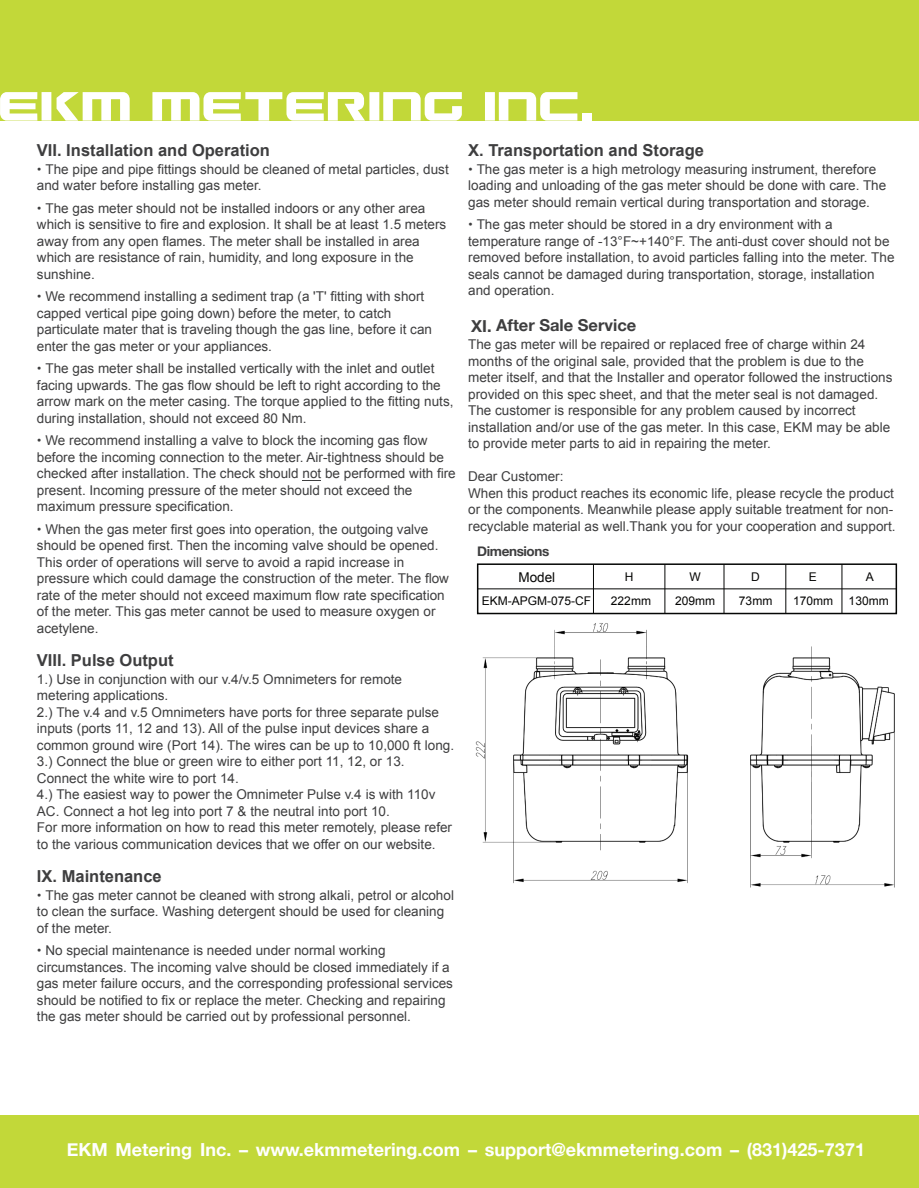
<style>
.page{position:relative;width:919px;height:1188px;background:#fff}
.page>*{position:absolute;margin:0;border:0;box-sizing:border-box;transform-origin:0 0}
.t1{font:700 18px "Helvetica Neue";color:#fff}
.t2{font:700 16.5px "Arial";color:#3e3e3f}
.t3{font:700 16.5px "Helvetica Neue";color:#3e3e3f}
.t4{font:13.5px/16.5px "Arial";color:#3e3e3f}
.t5{font:700 13.5px "Helvetica Neue";letter-spacing:-.03em;color:#3e3e3f}
.t6{font:13.5px "Arial";color:#050504}
.t7{font:12px "Arial";color:#050504}
.s1{font-family:"Helvetica Neue"}
</style>
<div class="page">
<div style="left:0;top:0;width:918px;height:120px;background:#c2d839"></div>
<svg style="left:0;top:92px;width:130px;height:29px"></svg>
<svg style="left:152px;top:92px;width:309px;height:29px"></svg>
<svg style="left:485px;top:92px;width:92px;height:29px"></svg>
<div style="left:581px;top:113px;width:10px;height:8px;background:#fff"></div>
<svg style="left:302px;top:480px;width:19px;height:1px"></svg>
<div style="left:477px;top:563px;width:419px;height:51px;border:2px solid #050605"></div>
<hr style="left:477px;top:588px;width:419px;height:1px;background:#050605">
<hr style="left:593px;top:564px;width:1px;height:50px;background:#050605">
<hr style="left:664px;top:564px;width:1px;height:50px;background:#050605">
<hr style="left:723px;top:564px;width:1px;height:50px;background:#050605">
<hr style="left:785px;top:564px;width:1px;height:50px;background:#050605">
<hr style="left:841px;top:564px;width:1px;height:50px;background:#050605">
<div style="left:0;top:1115px;width:918px;height:73px;background:#c2d839"></div>
<img style="left:475px;top:623px;width:420px;height:265px">
<p class="t2" style="left:37px;top:144px;width:234px">VII. Installation and Operation</p>
<p class="t4" style="left:37px;top:162px;width:413px"><span class="s1">•</span> The pipe and pipe fittings should be cleaned of metal particles, dust and water before installing gas meter.</p>
<p class="t4" style="left:37px;top:201px;width:410px"><span class="s1">•</span> The gas meter should not be installed indoors or any other area which is sensitive to fire and explosion. It shall be at least 1.5 meters away from any open flames. The meter shall be installed in area which are resistance of rain, humidity, and long exposure in the sunshine.</p>
<p class="t4" style="left:37px;top:290px;width:396px"><span class="s1">•</span> We recommend installing a sediment trap (a 'T' fitting with short capped vertical pipe going down) before the meter, to catch particulate mater that is traveling though the gas line, before it can enter the gas meter or your appliances.</p>
<p class="t4" style="left:37px;top:362px;width:418px"><span class="s1">•</span> The gas meter shall be installed vertically with the inlet and outlet facing upwards. The gas flow should be left to right according to the arrow mark on the meter casing. The torque applied to the fitting nuts, during installation, should not exceed 80 Nm.</p>
<p class="t4" style="left:37px;top:434px;width:420px"><span class="s1">•</span> We recommend installing a valve to block the incoming gas flow before the incoming connection to the meter. Air-tightness should be checked after installation. The check should not be performed with fire present. Incoming pressure of the meter should not exceed the maximum pressure specification.</p>
<p class="t4" style="left:37px;top:522px;width:413px"><span class="s1">•</span> When the gas meter first goes into operation, the outgoing valve should be opened first. Then the incoming valve should be opened.<br>This order of operations will serve to avoid a rapid increase in pressure which could damage the construction of the meter. The flow rate of the meter should not exceed maximum flow rate specification of the meter. This gas meter cannot be used to measure oxygen or acetylene.</p>
<p class="t2" style="left:37px;top:654px;width:138px">VIII. Pulse Output</p>
<p class="t4" style="left:37px;top:672px;width:418px">1.) Use in conjunction with our v.4/v.5 Omnimeters for remote metering applications.<br>2.) The v.4 and v.5 Omnimeters have ports for three separate pulse inputs (ports 11, 12 and 13). All of the pulse input devices share a common ground wire (Port 14). The wires can be up to 10,000 ft long.<br>3.) Connect the blue or green wire to either port 11, 12, or 13.<br>Connect the white wire to port 14.<br>4.) The easiest way to power the Omnimeter Pulse v.4 is with 110v AC. Connect a hot leg into port 7 &amp; the neutral into port 10.<br>For more information on how to read this meter remotely, please refer to the various communication devices that we offer on our website.</p>
<p class="t2" style="left:37px;top:870px;width:126px">IX. Maintenance</p>
<p class="t4" style="left:37px;top:888px;width:418px"><span class="s1">•</span> The gas meter cannot be cleaned with strong alkali, petrol or alcohol to clean the surface. Washing detergent should be used for cleaning of the meter.</p>
<p class="t4" style="left:37px;top:944px;width:417px"><span class="s1">•</span> No special maintenance is needed under normal working circumstances. The incoming valve should be closed immediately if a gas meter failure occurs, and the corresponding professional services should be notified to fix or replace the meter. Checking and repairing the gas meter should be carried out by professional personnel.</p>
<p class="t2" style="left:468px;top:144px;width:237px">X. Transportation and Storage</p>
<p class="t4" style="left:468px;top:162px;width:419px"><span class="s1">•</span> The gas meter is a high metrology measuring instrument, therefore loading and unloading of the gas meter should be done with care. The gas meter should remain vertical during transportation and storage.</p>
<p class="t4" style="left:468px;top:218px;width:428px"><span class="s1">•</span> The gas meter should be stored in a dry environment with a temperature range of -13°F~+140°F. The anti-dust cover should not be removed before installation, to avoid particles falling into the meter. The seals cannot be damaged during transportation, storage, installation and operation.</p>
<p class="t3" style="left:471px;top:315px;width:166px">XI. After Sale Service</p>
<p class="t4" style="left:468px;top:338px;width:426px">The gas meter will be repaired or replaced free of charge within 24 months of the original sale, provided that the problem is due to the meter itself, and that the Installer and operator followed the instructions provided on this spec sheet, and that the meter seal is not damaged.<br>The customer is responsible for any problem caused by incorrect installation and/or use of the gas meter. In this case, EKM may be able to provide meter parts to aid in repairing the meter.</p>
<p class="t4" style="left:468px;top:470px;width:428px">Dear Customer:<br>When this product reaches its economic life, please recycle the product or the components. Meanwhile please apply suitable treatment for non&shy;recyclable material as well.Thank you for your cooperation and support.</p>
<p class="t6" style="left:518px;top:572px;width:38px">Model</p>
<p class="t7" style="left:624px;top:572px;width:10px">H</p>
<p class="t7" style="left:689px;top:572px;width:13px">W</p>
<p class="t7" style="left:751px;top:572px;width:10px">D</p>
<p class="t7" style="left:808px;top:572px;width:10px">E</p>
<p class="t7" style="left:865px;top:572px;width:10px">A</p>
<p class="t7" style="left:481px;top:596px;width:111px">EKM-APGM-075-CF</p>
<p class="t7" style="left:610px;top:596px;width:42px">222mm</p>
<p class="t7" style="left:675px;top:596px;width:42px">209mm</p>
<p class="t7" style="left:738px;top:596px;width:35px">73mm</p>
<p class="t7" style="left:792px;top:596px;width:42px">170mm</p>
<p class="t7" style="left:848px;top:596px;width:42px">130mm</p>
<p class="t5" style="left:477px;top:543px;width:74px">Dimensions</p>
<h1 class="t1" style="left:67px;top:1139px;width:799px">EKM Metering Inc. – www.ekmmetering.com – support@ekmmetering.com – (831)425-7371</h1>
</div>
